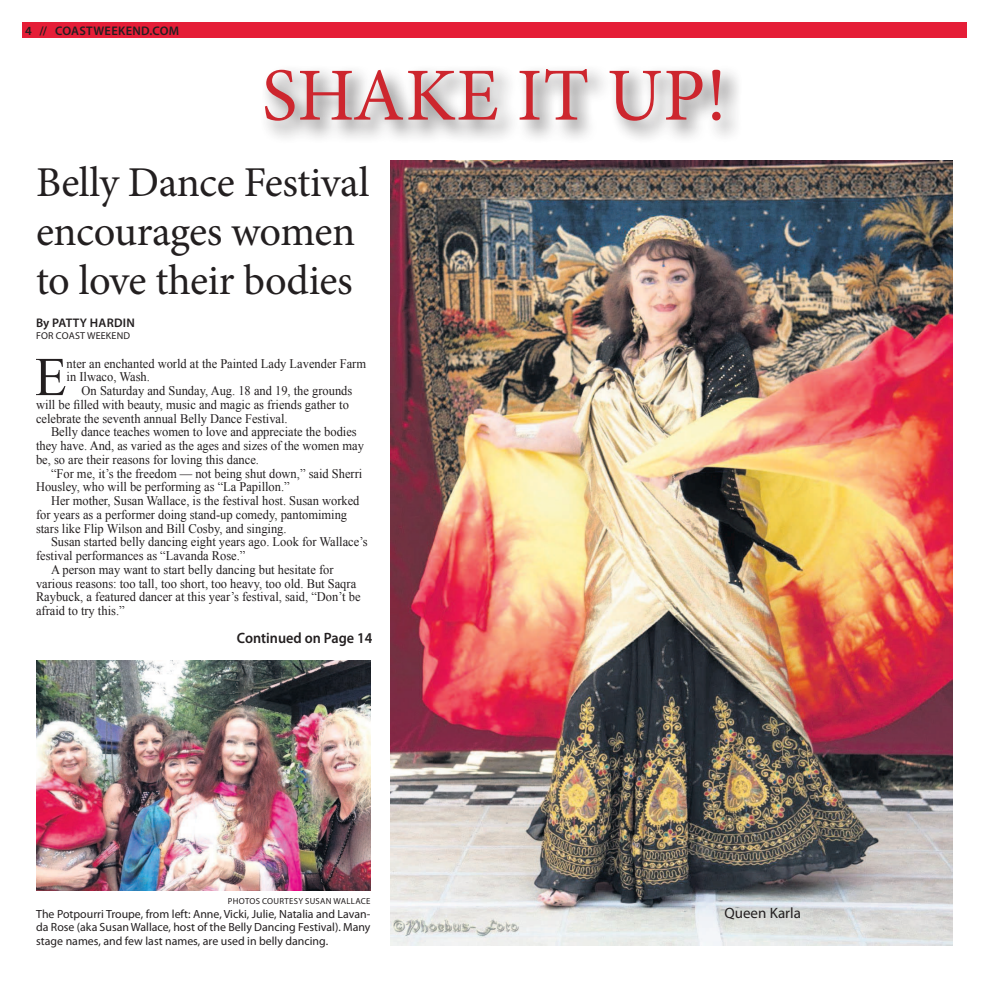
<style>
.page{position:relative;width:990px;height:990px;background:#fff}
.page>*{position:absolute;margin:0;border:0;box-sizing:border-box;transform-origin:0 0}
.t1{font:75px "Minion Pro";letter-spacing:.01em;color:#cd262e}
.t2{font:54.62px "Times New Roman";color:#231f20;scale:.95 1}
.t3{font:42.5px/48.8px "Minion Pro";letter-spacing:-.01em;color:#231f20}
.t4{font:600 15px "Myriad Pro";color:#231f20;scale:.95 1}
.t5{font:15px "Myriad Pro";color:#231f20}
.t6{font:13.12px/13.8px "Times New Roman";color:#231f20;scale:.95 1}
.t7{font:600 12.5px "Myriad Pro";letter-spacing:.02em;color:#231f20}
.t8{font:11.88px/13.8px "Myriad Pro";color:#231f20;text-align:justify}
.t9{font:10px "Myriad Pro";letter-spacing:.02em;color:#231f20}
.t10{font:8.75px "Myriad Pro";letter-spacing:.025em;color:#231f20}
</style>
<div class="page">
<div style="left:23px;top:23px;width:945px;height:15px;background:#e51e37"></div>
<img style="left:36px;top:661px;width:334px;height:229px">
<div style="left:259px;top:64px;width:484px;height:80px;background:#231f20;opacity:.75"></div>
<img style="left:390px;top:160px;width:562px;height:785px">
<p class="t7" style="left:25px;top:26px;width:156px">4 // COASTWEEKEND.COM</p>
<h1 class="t1" style="left:262px;top:66px;width:466px">SHAKE IT UP!</h1>
<h3 class="t3" style="left:36px;top:162px;width:335px">Belly Dance Festival encourages women to love their bodies</h3>
<p class="t7" style="left:36px;top:318px;width:100px">By PATTY HARDIN</p>
<p class="t9" style="left:36px;top:332px;width:96px">FOR COAST WEEKEND</p>
<h2 class="t2" style="left:35px;top:357px;width:35px">E</h2>
<p class="t6" style="left:67px;top:358px;width:317px">nter an enchanted world at the Painted Lady Lavender Farm in Ilwaco, Wash.</p>
<p class="t6" style="left:36px;top:385px;width:335px;text-indent:46px">On Saturday and Sunday, Aug. 18 and 19, the grounds will be filled with beauty, music and magic as friends gather to celebrate the seventh annual Belly Dance Festival.</p>
<p class="t6" style="left:36px;top:426px;width:347px;text-indent:15px">Belly dance teaches women to love and appreciate the bodies they have. And, as varied as the ages and sizes of the women may be, so are their reasons for loving this dance.</p>
<p class="t6" style="left:36px;top:466px;width:345px;text-indent:15px">“For me, it’s the freedom — not being shut down,” said Sherri<br>Housley, who will be performing as “La Papillon.”</p>
<p class="t6" style="left:36px;top:494px;width:342px;text-indent:15px">Her mother, Susan Wallace, is the festival host. Susan worked for years as a performer doing stand-up comedy, pantomiming stars like Flip Wilson and Bill Cosby, and singing.</p>
<p class="t6" style="left:51px;top:535px;width:335px">Susan started belly dancing eight years ago. Look for Wallace’s</p>
<p class="t6" style="left:36px;top:549px;width:222px">festival performances as “Lavanda Rose.”</p>
<p class="t6" style="left:51px;top:562px;width:299px">A person may want to start belly dancing but hesitate for</p>
<p class="t6" style="left:36px;top:578px;width:339px">various reasons: too tall, too short, too heavy, too old. But Saqra</p>
<p class="t6" style="left:36px;top:590px;width:343px">Raybuck, a featured dancer at this year’s festival, said, “Don’t be</p>
<p class="t6" style="left:36px;top:604px;width:95px">afraid to try this.”</p>
<p class="t4" style="left:237px;top:632px;width:144px">Continued on Page 14</p>
<p class="t10" style="left:228px;top:898px;width:144px">PHOTOS COURTESY SUSAN WALLACE</p>
<p class="t8" style="left:36px;top:908px;width:336px">The Potpourri Troupe, from left: Anne, Vicki, Julie, Natalia and Lavan&shy;da Rose (aka Susan Wallace, host of the Belly Dancing Festival). Many stage names, and few last names, are used in belly dancing.</p>
<p class="t5" style="left:724px;top:907px;width:78px">Queen Karla</p>
</div>
